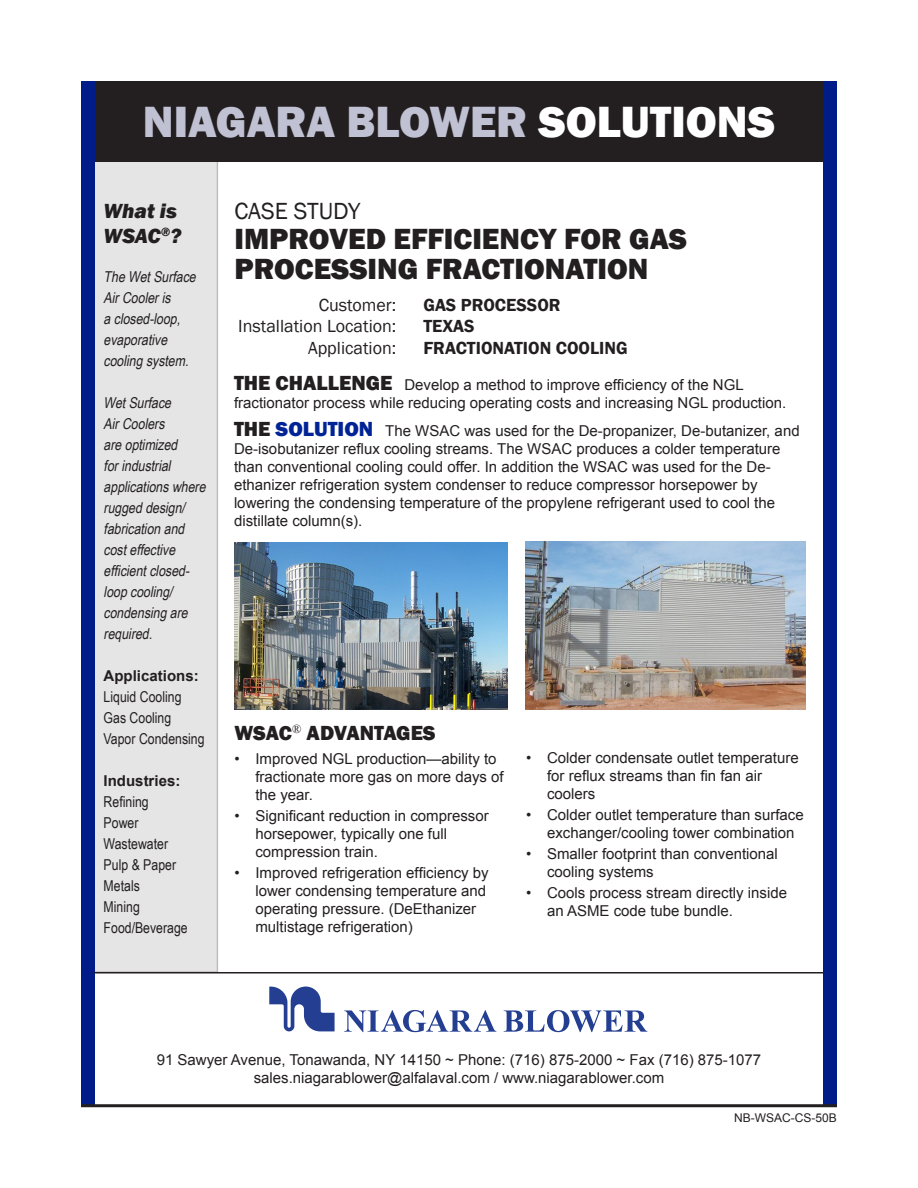
<style>
.page{position:relative;width:918px;height:1188px;background:#fff}
.page>*{position:absolute;margin:0;border:0;box-sizing:border-box;transform-origin:0 0}
.t1{font:800 45px "Franklin Gothic";color:#c0c2d4}
.unknown_style{font:800 30px/30px "Franklin Gothic";color:#231f20}
.unknown_style-2{font:24px "Franklin Gothic";color:#231f20}
.t2{font:800 21px "Franklin Gothic";letter-spacing:-.005em;color:#231f20}
.t3{font:italic 800 21px/25.2px "Franklin Gothic";color:#231f20}
.heading_2{font:18px "Franklin Gothic";color:#231f20}
.heading_2-2{font:600 18px "Franklin Gothic";color:#231f20}
.t4{font:15px/18px "Arial";color:#231f20}
.t5{font:italic 15px/21px "Arial Narrow";color:#231f20}
.t6{font:15px/21px "Arial Narrow";color:#231f20}
.t7{font:700 15px "Arial";color:#231f20}
.t8{font:12px "Arial";color:#231f20}
.s1{color:#fff}
.s2{font-family:"Franklin Gothic";font-weight:800;font-size:21px}
.s3{font-family:"Franklin Gothic";font-weight:800;font-size:21px;color:#002395}
</style>
<div class="page">
<div style="left:94px;top:161px;width:123px;height:811px;background:#e5e5e6"></div>
<div style="left:82px;top:82px;width:754px;height:79px;background:#231f20"></div>
<div style="left:81px;top:81px;width:756px;height:81px;border:2px solid #231f20"></div>
<div style="left:81px;top:81px;width:13px;height:1026px;background:#001c88"></div>
<div style="left:824px;top:81px;width:13px;height:1026px;background:#001c88"></div>
<hr style="left:81px;top:1104px;width:756px;height:3px;background:#231f20">
<hr style="left:94px;top:972px;width:730px;height:2px;background:#231f20">
<svg style="left:269px;top:987px;width:66px;height:44px"></svg>
<svg style="left:344px;top:1010px;width:152px;height:22px"></svg>
<svg style="left:504px;top:1010px;width:143px;height:22px"></svg>
<img style="left:234px;top:543px;width:273px;height:167px">
<img style="left:526px;top:542px;width:279px;height:167px">
<h1 class="t1" style="left:143px;top:93px;width:634px">NIAGARA BLOWER <span class="s1">SOLUTIONS</span></h1>
<h3 class="t3" style="left:104px;top:198px;width:79px">What is<br>WSAC<sup>®</sup>?</h3>
<p class="t5" style="left:104px;top:266px;width:97px">TheWetSurface<br>AirCooleris aclosed-loop, evaporative coolingsystem.</p>
<p class="t5" style="left:104px;top:392px;width:107px">WetSurface<br>AirCoolers areoptimized forindustrial applicationswhere ruggeddesign/ fabricationand costeffective efficientclosed&shy;loopcooling/ condensingare required.</p>
<p class="t7" style="left:104px;top:666px;width:97px">Applications:</p>
<p class="t6" style="left:104px;top:686px;width:102px">Liquid Cooling<br>Gas Cooling<br>Vapor Condensing</p>
<p class="t7" style="left:104px;top:771px;width:78px">Industries:</p>
<p class="t6" style="left:104px;top:791px;width:86px">Refining<br>Power<br>Wastewater<br>Pulp &amp; Paper<br>Metals<br>Mining<br>Food/Beverage</p>
<p class="unknown_style-2" style="left:234px;top:196px;width:127px">CASE STUDY</p>
<p class="unknown_style" style="left:234px;top:224px;width:454px">IMPROVED EFFICIENCY FOR GAS<br>PROCESSING FRACTIONATION</p>
<p class="heading_2" style="left:319px;top:294px;width:79px">Customer:</p>
<p class="heading_2-2" style="left:423px;top:294px;width:139px">GAS PROCESSOR</p>
<p class="heading_2" style="left:238px;top:315px;width:160px">Installation Location:</p>
<p class="heading_2-2" style="left:423px;top:315px;width:53px">TEXAS</p>
<p class="heading_2" style="left:308px;top:337px;width:90px">Application:</p>
<p class="heading_2-2" style="left:423px;top:337px;width:206px">FRACTIONATION COOLING</p>
<p class="t4" style="left:234px;top:375px;width:554px"><span class="s2">THE CHALLENGE</span> Develop a method to improve efficiency of the NGL fractionator process while reducing operating costs and increasing NGL production.</p>
<p class="t4" style="left:234px;top:422px;width:567px"><span class="s2">THE</span> <span class="s3">SOLUTION</span> The WSAC was used for the De-propanizer, De-butanizer, and De-isobutanizer reflux cooling streams. The WSAC produces a colder temperature than conventional cooling could offer. In addition the WSAC was used for the De&shy;ethanizer refrigeration system condenser to reduce compressor horsepower by lowering the condensing temperature of the propylene refrigerant used to cool the distillate column(s).</p>
<p class="t2" style="left:234px;top:719px;width:203px">WSAC<sup>®</sup> ADVANTAGES</p>
<p class="t4" style="left:255px;top:750px;width:250px;text-indent:-21px">• Improved NGL production—ability to fractionate more gas on more days of the year.</p>
<p class="t4" style="left:255px;top:807px;width:235px;text-indent:-21px">• Significant reduction in compressor horsepower, typically one full compression train.</p>
<p class="t4" style="left:255px;top:864px;width:235px;text-indent:-21px">• Improved refrigeration efficiency by lower condensing temperature and operating pressure. (DeEthanizer multistage refrigeration)</p>
<p class="t4" style="left:547px;top:749px;width:253px;text-indent:-21px">• Colder condensate outlet temperature for reflux streams than fin fan air coolers</p>
<p class="t4" style="left:547px;top:806px;width:258px;text-indent:-21px">• Colder outlet temperature than surface exchanger/cooling tower combination</p>
<p class="t4" style="left:547px;top:845px;width:232px;text-indent:-21px">• Smaller footprint than conventional cooling systems</p>
<p class="t4" style="left:547px;top:884px;width:242px;text-indent:-21px">• Cools process stream directly inside an ASME code tube bundle.</p>
<p class="t4" style="left:157px;top:1051px;width:606px;text-align:center">91 Sawyer Avenue, Tonawanda, NY 14150 ~ Phone: (716) 875-2000 ~ Fax (716) 875-1077 sales.niagarablower@alfalaval.com / www.niagarablower.com</p>
<p class="t8" style="left:734px;top:1110px;width:104px">NB-WSAC-CS-50B</p>
</div>
